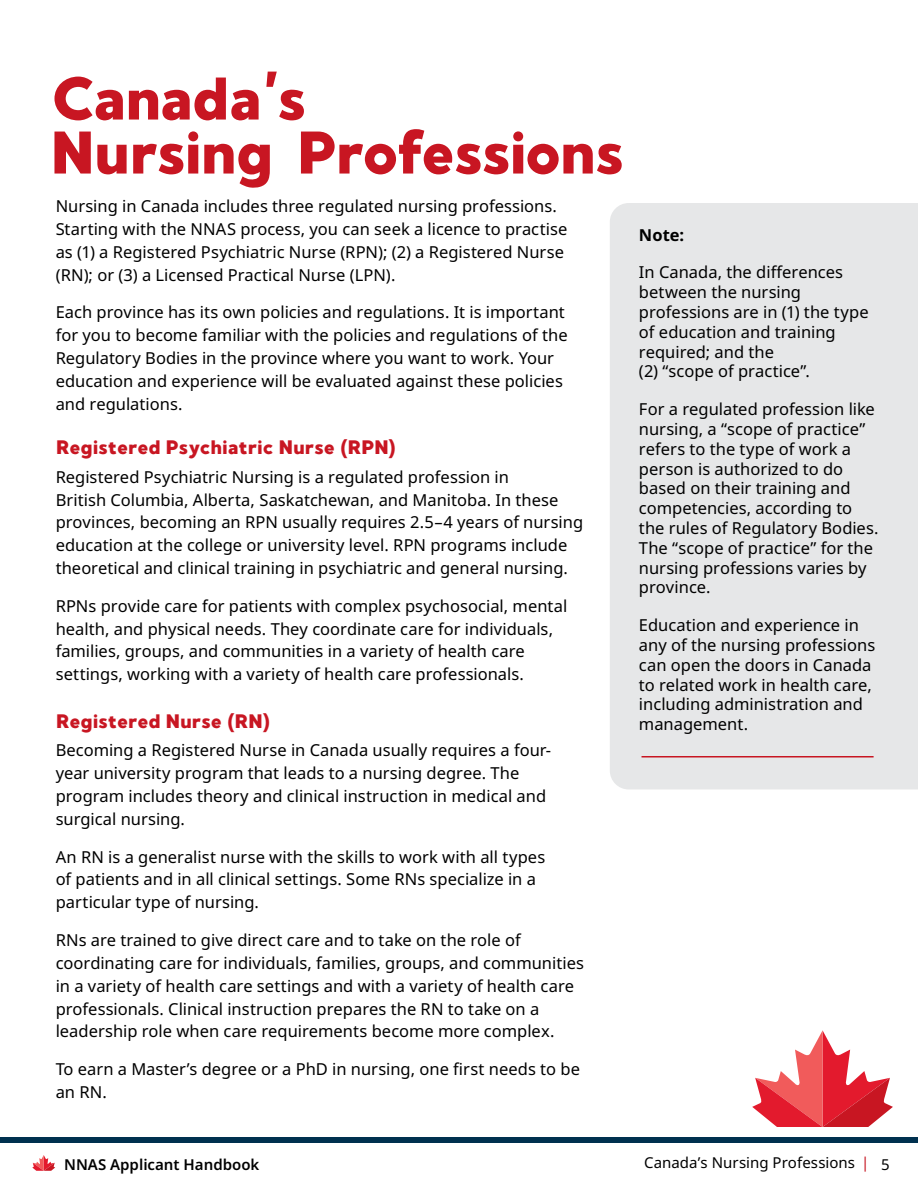
<style>
.page{position:relative;width:918px;height:1188px;background:#fff}
.page>*{position:absolute;margin:0;border:0;box-sizing:border-box;transform-origin:0 0}
.t1{font:60px/54px "MADE Good Time Grotesk";letter-spacing:-.08em;color:#c81622}
.t2{font:19.5px "MADE Good Time Grotesk";letter-spacing:-.065em;color:#c81622}
.t3{font:16.5px/22.8px "Noto Sans";color:#000}
.t4{font:700 16.5px "Noto Sans";color:#000}
.t5{font:15px "Noto Sans";letter-spacing:.005em;color:#000}
.t6{font:600 15px "Noto Sans";color:#000}
.s1{color:#c71623}
</style>
<div class="page">
<div style="left:0;top:1137px;width:918px;height:5px;background:#00314f"></div>
<svg style="left:32px;top:1155px;width:23px;height:16px"></svg>
<div style="left:610px;top:203px;width:308px;height:586px;background:#e6e7e8"></div>
<hr style="left:642px;top:756px;width:232px;height:2px;background:#c81622">
<svg style="left:752px;top:1031px;width:141px;height:96px"></svg>
<h1 class="t1" style="left:50px;top:72px;width:578px">Canada’s<br>Nursing Professions</h1>
<p class="t3" style="left:56px;top:195px;width:513px">Nursing in Canada includes three regulated nursing professions.<br>Starting with the NNAS process, you can seek a licence to practise as (1) a Registered Psychiatric Nurse (RPN); (2) a Registered Nurse (RN); or (3) a Licensed Practical Nurse (LPN).</p>
<p class="t3" style="left:56px;top:302px;width:513px">Each province has its own policies and regulations. It is important for you to become familiar with the policies and regulations of the Regulatory Bodies in the province where you want to work. Your education and experience will be evaluated against these policies and regulations.</p>
<p class="t2" style="left:56px;top:435px;width:342px">Registered Psychiatric Nurse (RPN)</p>
<p class="t3" style="left:56px;top:466px;width:529px">Registered Psychiatric Nursing is a regulated profession in<br>British Columbia, Alberta, Saskatchewan, and Manitoba. In these provinces, becoming an RPN usually requires 2.5–4 years of nursing education at the college or university level. RPN programs include theoretical and clinical training in psychiatric and general nursing.</p>
<p class="t3" style="left:56px;top:595px;width:513px">RPNs provide care for patients with complex psychosocial, mental health, and physical needs. They coordinate care for individuals, families, groups, and communities in a variety of health care settings, working with a variety of health care professionals.</p>
<p class="t2" style="left:56px;top:708px;width:216px">Registered Nurse (RN)</p>
<p class="t3" style="left:56px;top:740px;width:497px">Becoming a Registered Nurse in Canada usually requires a four&shy;year university program that leads to a nursing degree. The program includes theory and clinical instruction in medical and surgical nursing.</p>
<p class="t3" style="left:56px;top:846px;width:491px">An RN is a generalist nurse with the skills to work with all types of patients and in all clinical settings. Some RNs specialize in a particular type of nursing.</p>
<p class="t3" style="left:56px;top:929px;width:530px">RNs are trained to give direct care and to take on the role of coordinating care for individuals, families, groups, and communities in a variety of health care settings and with a variety of health care professionals. Clinical instruction prepares the RN to take on a leadership role when care requirements become more complex.</p>
<p class="t3" style="left:56px;top:1058px;width:526px">To earn a Master’s degree or a PhD in nursing, one first needs to be an RN.</p>
<p class="t4" style="left:639px;top:223px;width:47px">Note:</p>
<p class="t3" style="left:639px;top:263px;width:231px;line-height:19.8px">In Canada, the differences between the nursing professions are in (1) the type of education and training required; and the<br>(2) “scope of practice”.</p>
<p class="t3" style="left:639px;top:400px;width:241px;line-height:19.8px">For a regulated profession like nursing, a “scope of practice” refers to the type of work a person is authorized to do based on their training and competencies, according to the rules of Regulatory Bodies.<br>The “scope of practice” for the nursing professions varies by province.</p>
<p class="t3" style="left:639px;top:616px;width:238px;line-height:19.8px">Education and experience in any of the nursing professions can open the doors in Canada to related work in health care, including administration and management.</p>
<p class="t5" style="left:644px;top:1152px;width:227px">Canada’s Nursing Professions <span class="s1">|</span></p>
<p class="t6" style="left:64px;top:1154px;width:197px">NNAS Applicant Handbook</p>
<p class="t5" style="left:881px;top:1154px;width:10px">5</p>
</div>
